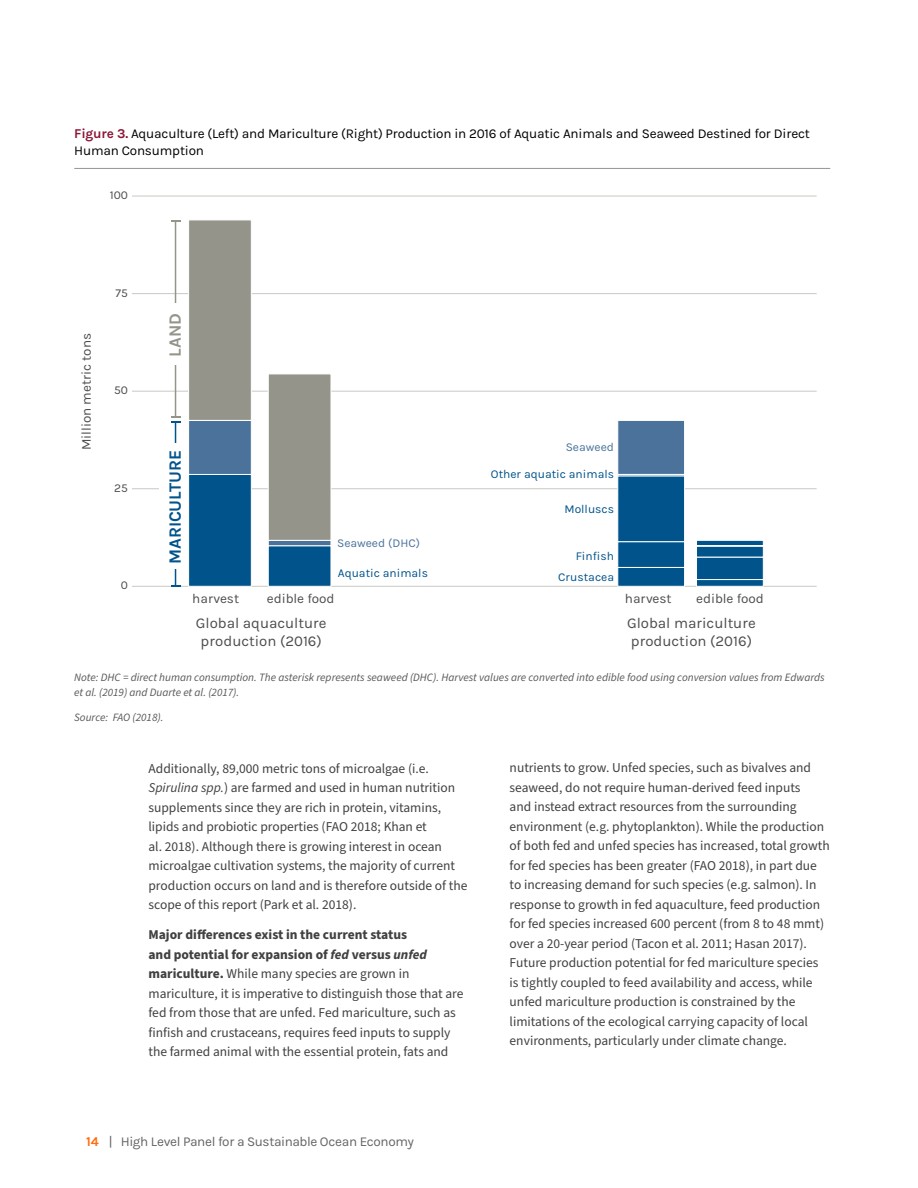
<style>
.page{position:relative;width:918px;height:1188px;background:#fff}
.page>*{position:absolute;margin:0;border:0;box-sizing:border-box;transform-origin:0 0}
.t1{font:700 17.25px "Karla";letter-spacing:-.01em;color:#00538b}
.t2{font:700 17.25px "Karla";color:#94948a}
.t3{font:15px/18px "Karla";color:#4d4d4e;text-align:center}
.t4{font:13.5px/19.5px "Source Sans Pro";color:#414042}
.t5{font:13.5px/16.2px "Karla";letter-spacing:-.015em;color:#000}
.t6{font:13.5px "Karla";color:#4d4d4e}
.t7{font:13.5px "Karla";letter-spacing:-.025em;color:#636466}
.t8{font:12px "Karla";color:#00538b}
.t9{font:12px "Karla";color:#4a729b}
.t10{font:12px "Karla";color:#4d4d4e}
.t11{font:italic 11.25px/15px "Source Sans Pro";color:#58595b}
.s1{font-weight:700;color:#8d1637}
.s2{font-style:italic}
.s3{font-weight:700}
.s4{font-weight:700;font-style:italic}
.s5{font-weight:700;color:#ff6c11}
</style>
<div class="page">
<hr style="left:74px;top:168px;width:756px;height:1px;background:#939598">
<hr style="left:132px;top:488px;width:685px;height:1px;background:#c9c9c4">
<hr style="left:132px;top:391px;width:685px;height:1px;background:#c9c9c4">
<hr style="left:132px;top:293px;width:685px;height:1px;background:#c9c9c4">
<hr style="left:132px;top:196px;width:685px;height:1px;background:#c9c9c4">
<hr style="left:132px;top:586px;width:685px;height:1px;background:#c9c9c4">
<div style="left:268px;top:546px;width:63px;height:40px;background:#00538b"></div>
<svg style="left:268px;top:541px;width:63px;height:5px"></svg>
<div style="left:268px;top:374px;width:63px;height:167px;background:#94948a;border:1px solid #fff"></div>
<div style="left:618px;top:420px;width:67px;height:55px;background:#4a729b;border:1px solid #fff"></div>
<div style="left:618px;top:474px;width:67px;height:2px;background:#00538b;border:1px solid #fff"></div>
<div style="left:618px;top:476px;width:67px;height:66px;background:#00538b;border:1px solid #fff"></div>
<div style="left:618px;top:542px;width:67px;height:26px;background:#00538b"></div>
<div style="left:618px;top:567px;width:67px;height:19px;background:#00538b;border:1px solid #fff"></div>
<svg style="left:697px;top:540px;width:67px;height:5px"></svg>
<div style="left:696px;top:546px;width:68px;height:11px;background:#00538b;border:1px solid #fff"></div>
<div style="left:696px;top:557px;width:68px;height:23px;background:#00538b;border:1px solid #fff"></div>
<div style="left:696px;top:579px;width:68px;height:7px;background:#00538b;border:1px solid #fff"></div>
<hr style="left:175px;top:422px;width:1px;height:164px;background:#00538b">
<div style="left:159px;top:443px;width:30px;height:126px;background:#fff"></div>
<hr style="left:175px;top:221px;width:1px;height:196px;background:#94948a">
<svg style="left:171px;top:416px;width:9px;height:6px"></svg>
<div style="left:159px;top:303px;width:30px;height:61px;background:#fff"></div>
<div style="left:188px;top:474px;width:64px;height:112px;background:#00538b;border:1px solid #fff"></div>
<div style="left:188px;top:420px;width:64px;height:55px;background:#4a729b;border:1px solid #fff"></div>
<div style="left:188px;top:220px;width:64px;height:201px;background:#94948a;border:1px solid #fff"></div>
<p class="t5" style="left:74px;top:126px;width:737px"><span class="s1">Figure 3.</span> Aquaculture (Left) and Mariculture (Right) Production in 2016 of Aquatic Animals and Seaweed Destined for Direct<br>Human Consumption</p>
<p class="t10" style="left:110px;top:188px;width:20px">100</p>
<p class="t6" style="left:79px;top:450px;width:119px;rotate:-90deg">Million metric tons</p>
<p class="t10" style="left:116px;top:286px;width:14px">75</p>
<p class="t10" style="left:114px;top:384px;width:15px">50</p>
<p class="t10" style="left:114px;top:481px;width:15px">25</p>
<p class="t10" style="left:121px;top:579px;width:9px">0</p>
<p class="t2" style="left:165px;top:357px;width:45px;rotate:-90deg">LAND</p>
<p class="t1" style="left:165px;top:564px;width:115px;rotate:-90deg">MARICULTURE</p>
<p class="t9" style="left:337px;top:536px;width:84px">Seaweed (DHC)</p>
<p class="t8" style="left:338px;top:566px;width:92px">Aquatic animals</p>
<p class="t6" style="left:192px;top:591px;width:48px">harvest</p>
<p class="t6" style="left:267px;top:591px;width:69px">edible food</p>
<p class="t3" style="left:196px;top:615px;width:132px">Global aquaculture production (2016)</p>
<p class="t9" style="left:566px;top:441px;width:50px">Seaweed</p>
<p class="t8" style="left:491px;top:468px;width:125px">Other aquatic animals</p>
<p class="t8" style="left:565px;top:502px;width:51px">Molluscs</p>
<p class="t8" style="left:576px;top:549px;width:40px">Finfish</p>
<p class="t8" style="left:558px;top:570px;width:57px">Crustacea</p>
<p class="t6" style="left:625px;top:591px;width:48px">harvest</p>
<p class="t6" style="left:696px;top:591px;width:69px">edible food</p>
<p class="t3" style="left:627px;top:615px;width:130px;text-align:left">Global mariculture production (2016)</p>
<p class="t11" style="left:74px;top:670px;width:752px">Note: DHC = direct human consumption. The asterisk represents seaweed (DHC). Harvest values are converted into edible food using conversion values from Edwards et al. (2019) and Duarte et al. (2017).</p>
<p class="t11" style="left:74px;top:710px;width:91px">Source: FAO (2018).</p>
<p class="t4" style="left:148px;top:759px;width:321px">Additionally, 89,000 metric tons of microalgae (i.e.<br><span class="s2">Spirulina spp.</span>) are farmed and used in human nutrition supplements since they are rich in protein, vitamins, lipids and probiotic properties (FAO 2018; Khan et<br>al. 2018). Although there is growing interest in ocean microalgae cultivation systems, the majority of current production occurs on land and is therefore outside of the scope of this report (Park et al. 2018).</p>
<p class="t4" style="left:148px;top:925px;width:317px"><span class="s3">Major differences exist in the current status<br>and potential for expansion of</span> <span class="s4">fed</span> <span class="s3">versus</span> <span class="s4">unfed </span><span class="s3">mariculture.</span> While many species are grown in mariculture, it is imperative to distinguish those that are fed from those that are unfed. Fed mariculture, such as finfish and crustaceans, requires feed inputs to supply the farmed animal with the essential protein, fats and</p>
<p class="t7" style="left:86px;top:1135px;width:329px"><span class="s5">14</span> | High Level Panel for a Sustainable Ocean Economy</p>
<p class="t4" style="left:510px;top:759px;width:322px">nutrients to grow. Unfed species, such as bivalves and seaweed, do not require human-derived feed inputs<br>and instead extract resources from the surrounding environment (e.g. phytoplankton). While the production of both fed and unfed species has increased, total growth for fed species has been greater (FAO 2018), in part due to increasing demand for such species (e.g. salmon). In response to growth in fed aquaculture, feed production for fed species increased 600 percent (from 8 to 48 mmt) over a 20-year period (Tacon et al. 2011; Hasan 2017).<br>Future production potential for fed mariculture species is tightly coupled to feed availability and access, while unfed mariculture production is constrained by the limitations of the ecological carrying capacity of local environments, particularly under climate change.</p>
</div>
